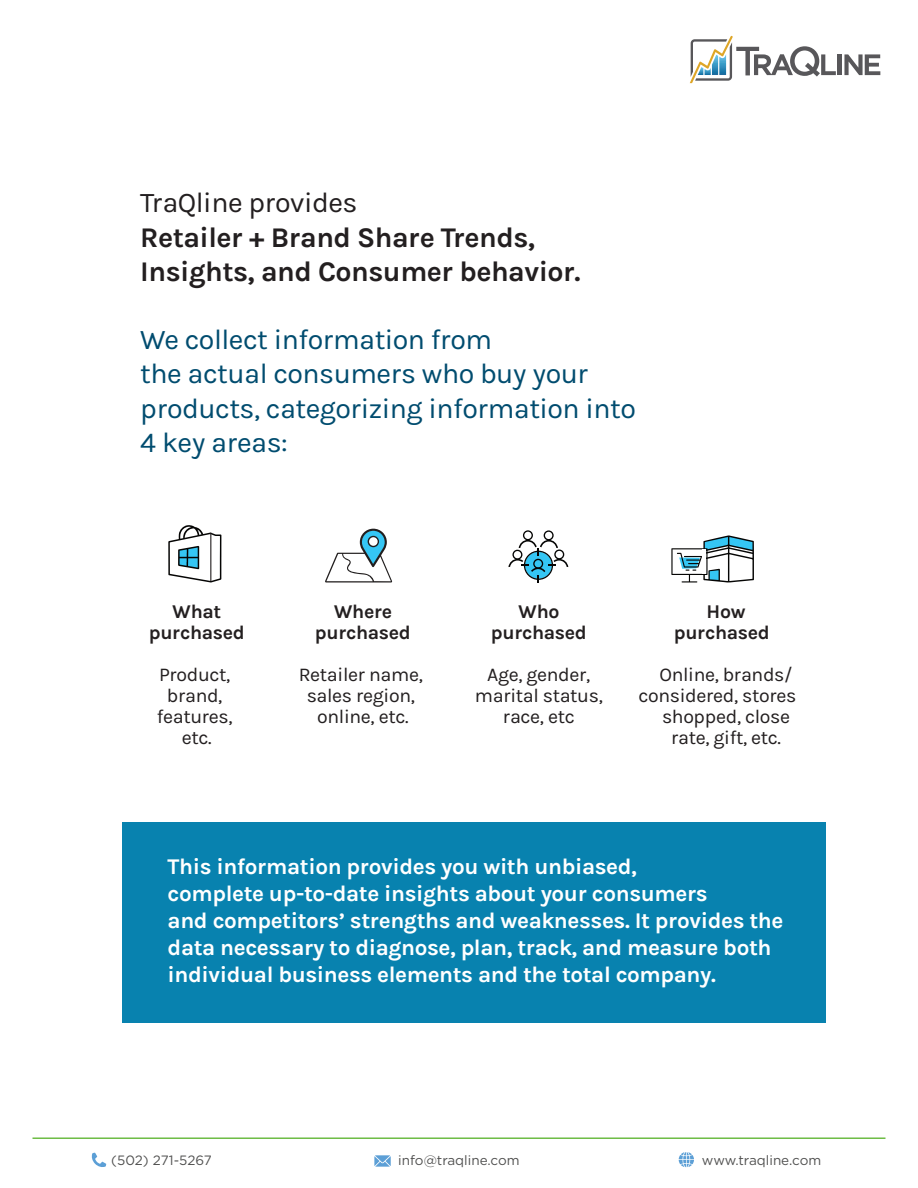
<style>
.page{position:relative;width:918px;height:1188px;background:#fff}
.page>*{position:absolute;margin:0;border:0;box-sizing:border-box;transform-origin:0 0}
.t1{font:28.5px/34.2px "Karla";letter-spacing:-.02em;color:#004c6f}
.t2{font:700 28.5px/34.2px "Karla";letter-spacing:-.02em;color:#231f20}
.t3{font:28.5px "Karla";letter-spacing:-.02em;color:#231f20}
.t4{font:700 22.5px/27px "Karla";letter-spacing:-.02em;color:#fff}
.t5{font:19.5px/21px "Karla";letter-spacing:-.02em;color:#231f20;text-align:center}
.t6{font:700 19.5px/21px "Karla";letter-spacing:-.02em;color:#231f20;text-align:center}
.t7{font:13.5px "Gotham";color:#050504}
</style>
<div class="page">
<hr style="left:33px;top:1137px;width:852px;height:2px;background:#6ebd45">
<svg style="left:374px;top:1155px;width:17px;height:12px"></svg>
<svg style="left:679px;top:1152px;width:15px;height:15px"></svg>
<svg style="left:91px;top:1153px;width:15px;height:14px"></svg>
<div style="left:837px;top:54px;width:5px;height:21px;background:#58575a"></div>
<svg style="left:844px;top:54px;width:36px;height:21px"></svg>
<svg style="left:690px;top:36px;width:146px;height:47px"></svg>
<div style="left:123px;top:822px;width:703px;height:200px;background:#0882af"></div>
<svg style="left:325px;top:529px;width:67px;height:53px"></svg>
<div style="left:369px;top:537px;width:9px;height:9px;background:#fff;border-radius:50%"></div>
<svg style="left:508px;top:530px;width:60px;height:52px"></svg>
<svg style="left:671px;top:535px;width:83px;height:48px"></svg>
<hr style="left:702px;top:549px;width:4px;height:25px;background:#fff">
<svg style="left:168px;top:525px;width:53px;height:58px"></svg>
<hr style="left:210px;top:533px;width:1px;height:48px;background:#231f20">
<p class="t3" style="left:140px;top:187px;width:219px">TraQline provides</p>
<p class="t2" style="left:140px;top:220px;width:442px">Retailer + Brand Share Trends,<br>Insights, and Consumer behavior.</p>
<p class="t1" style="left:140px;top:323px;width:497px">We collect information from<br>the actual consumers who buy your products, categorizing information into<br>4 key areas:</p>
<p class="t6" style="left:149px;top:601px;width:97px">What purchased</p>
<p class="t5" style="left:157px;top:664px;width:77px">Product, brand, features, etc.</p>
<p class="t6" style="left:315px;top:601px;width:97px">Where purchased</p>
<p class="t5" style="left:299px;top:664px;width:126px">Retailer name, sales region, online, etc.</p>
<p class="t6" style="left:491px;top:601px;width:97px">Who purchased</p>
<p class="t5" style="left:475px;top:664px;width:129px">Age, gender, marital status, race, etc</p>
<p class="t6" style="left:674px;top:601px;width:97px">How purchased</p>
<p class="t5" style="left:660px;top:664px;width:135px">Online, brands/</p>
<p class="t5" style="left:639px;top:685px;width:159px">considered, stores</p>
<p class="t5" style="left:662px;top:706px;width:130px">shopped, close</p>
<p class="t5" style="left:671px;top:727px;width:111px">rate, gift, etc.</p>
<p class="t4" style="left:168px;top:854px;width:617px">This information provides you with unbiased,<br>complete up-to-date insights about your consumers<br>and competitors’ strengths and weaknesses. It provides the data necessary to diagnose, plan, track, and measure both individual business elements and the total company.</p>
<p class="t7" style="left:111px;top:1152px;width:102px">(502) 271-5267</p>
<p class="t7" style="left:398px;top:1152px;width:123px">info@traqline.com</p>
<p class="t7" style="left:702px;top:1152px;width:121px">www.traqline.com</p>
</div>
